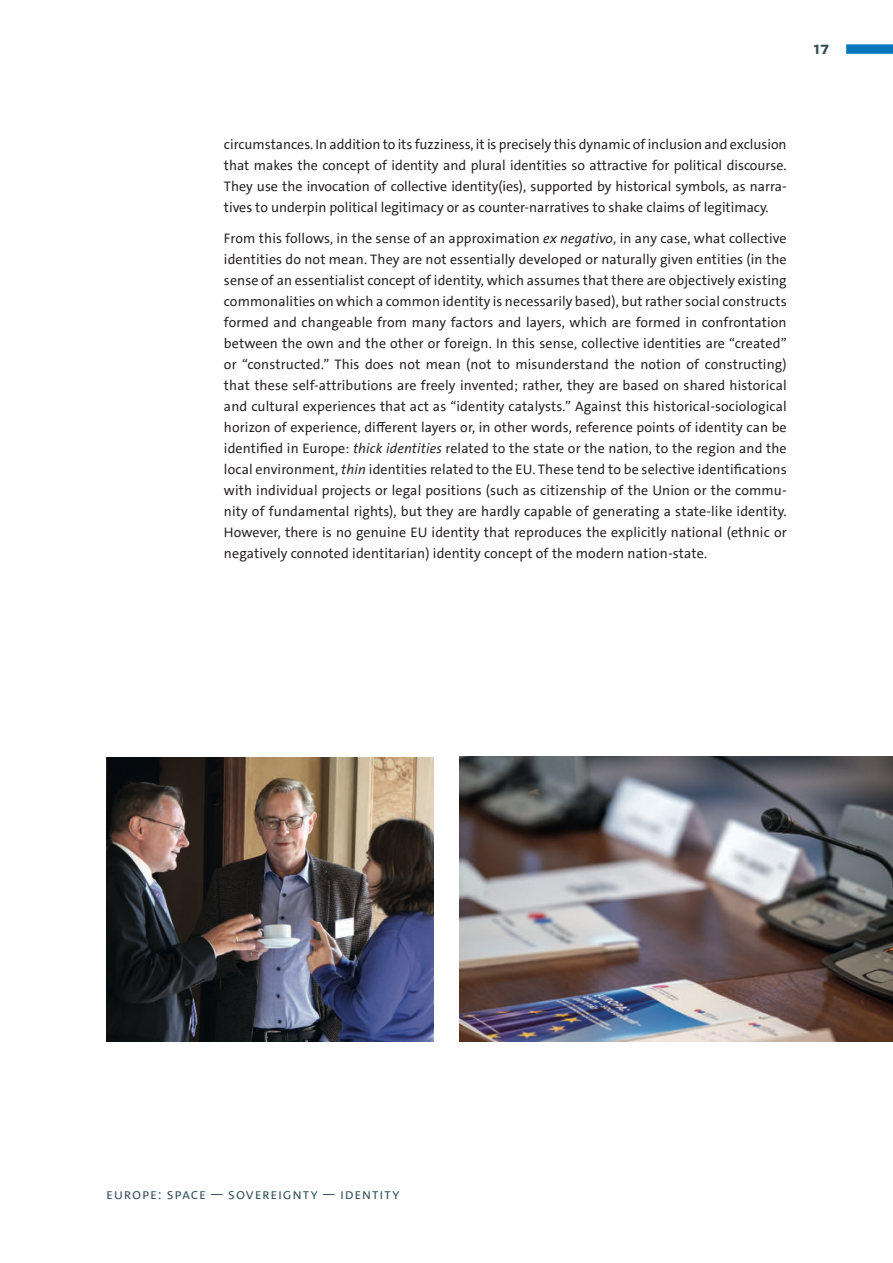
<style>
.page{position:relative;width:893px;height:1263px;background:#fff}
.page>*{position:absolute;margin:0;border:0;box-sizing:border-box;transform-origin:0 0}
.t1{font:18px "The Sans UHH Bold Caps";color:#314e58}
.t2{font:15px "The Sans UHH Semi Light Caps";letter-spacing:.05em;color:#314e58}
.t3{font:13.95px/21px "The Sans UHH";color:#231f20;text-align:justify}
.s1{font-style:italic}
</style>
<div class="page">
<img style="left:459px;top:757px;width:434px;height:284px">
<img style="left:106px;top:758px;width:328px;height:283px">
<div style="left:846px;top:44px;width:47px;height:10px;background:#0575bd"></div>
<p class="t1" style="left:813px;top:36px;width:17px">17</p>
<p class="t3" style="left:224px;top:133px;width:564px">circumstances. In addition to its fuzziness, it is precisely this dynamic of inclusion and exclusion that makes the concept of identity and plural identities so attractive for political discourse.<br>They use the invocation of collective identity(ies), supported by historical symbols, as narra&shy;tives to underpin political legitimacy or as counter-narratives to shake claims of legitimacy.</p>
<p class="t3" style="left:224px;top:228px;width:564px">From this follows, in the sense of an approximation <span class="s1">ex negativo</span>, in any case, what collective identities do not mean. They are not essentially developed or naturally given entities (in the sense of an essentialist concept of identity, which assumes that there are objectively existing commonalities on which a common identity is necessarily based), but rather social constructs formed and changeable from many factors and layers, which are formed in confrontation between the own and the other or foreign. In this sense, collective identities are “created” or “constructed.” This does not mean (not to misunderstand the notion of constructing) that these self-attributions are freely invented; rather, they are based on shared historical and cultural experiences that act as “identity catalysts.” Against this historical-sociological horizon of experience, different layers or, in other words, reference points of identity can be identified in Europe: <span class="s1">thick identities</span> related to the state or the nation, to the region and the local environment, <span class="s1">thin</span> identities related to the EU. These tend to be selective identifications with individual projects or legal positions (such as citizenship of the Union or the commu&shy;nity of fundamental rights), but they are hardly capable of generating a state-like identity.<br>However, there is no genuine EU identity that reproduces the explicitly national (ethnic or negatively connoted identitarian) identity concept of the modern nation-state.</p>
<p class="t2" style="left:106px;top:1184px;width:295px">EUROPE: SPACE — SOVEREIGNTY — IDENTITY</p>
</div>
